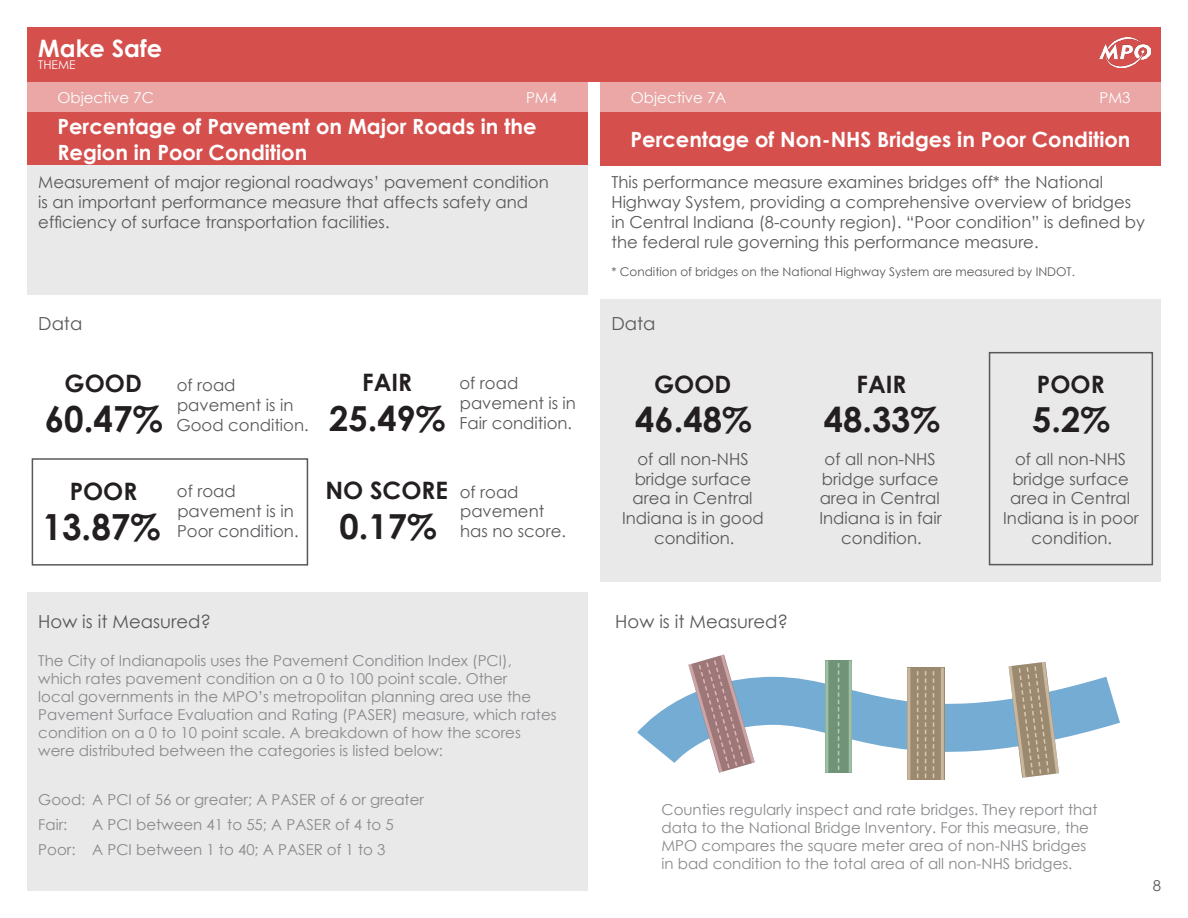
<style>
.page{position:relative;width:1188px;height:918px;background:#fff}
.page>*{position:absolute;margin:0;border:0;box-sizing:border-box;transform-origin:0 0}
.t1{font:700 36px "Century Gothic";color:#231f20}
.t2{font:700 34.5px "Century Gothic";color:#231f20}
.t3{font:700 24px "Century Gothic";color:#231f20}
.t4{font:700 24px "Century Gothic";color:#fff}
.t5{font:700 21px/25.2px "Century Gothic";color:#fff}
.How_is_it_Measured{font:18px "Century Gothic";color:#57585a}
.Data{font:18px "Century Gothic";color:#57585a}
.text_top__1{font:16.5px/19.8px "Century Gothic";color:#57585a}
.Measured_text{font:15px/18px "Century Gothic";color:#87898c}
.t6{font:15px "Century Gothic";color:#fff}
.t7{font:15px "Century Gothic";color:#57585a}
.text_top__1-2{font:12px "Century Gothic";color:#57585a}
.t8{font:12px "Century Gothic";color:#fff}
</style>
<div class="page">
<div style="left:27px;top:82px;width:561px;height:31px;background:#eaa7a6"></div>
<div style="left:600px;top:82px;width:561px;height:31px;background:#eaa7a6"></div>
<div style="left:27px;top:27px;width:1134px;height:55px;background:#d54f4d"></div>
<div style="left:27px;top:113px;width:561px;height:53px;background:#d54f4d"></div>
<div style="left:600px;top:113px;width:561px;height:53px;background:#d54f4d"></div>
<div style="left:27px;top:166px;width:561px;height:129px;background:#e9e9e9"></div>
<div style="left:27px;top:593px;width:561px;height:298px;background:#e9e9e9"></div>
<div style="left:600px;top:299px;width:561px;height:283px;background:#e9e9e9"></div>
<svg style="left:637px;top:667px;width:483px;height:113px"></svg>
<svg style="left:687px;top:654px;width:70px;height:121px"></svg>
<svg style="left:825px;top:660px;width:27px;height:113px;background:#7d9f83"></svg>
<svg style="left:1007px;top:661px;width:54px;height:118px"></svg>
<svg style="left:907px;top:668px;width:37px;height:112px;background:#a7957b"></svg>
<div style="left:32px;top:458px;width:276px;height:108px;border:2px solid #57585a"></div>
<div style="left:989px;top:352px;width:164px;height:213px;border:2px solid #57585a"></div>
<img style="left:1099px;top:37px;width:52px;height:31px">
<p class="t4" style="left:38px;top:30px;width:125px">Make Safe</p>
<p class="t8" style="left:38px;top:57px;width:39px">THEME</p>
<p class="t6" style="left:57px;top:87px;width:98px">Objective 7C</p>
<p class="t6" style="left:526px;top:87px;width:32px">PM4</p>
<p class="t6" style="left:631px;top:87px;width:97px">Objective 7A</p>
<p class="t6" style="left:1100px;top:87px;width:32px">PM3</p>
<p class="t5" style="left:57px;top:113px;width:481px">Percentage of Pavement on Major Roads in the<br>Region in Poor Condition</p>
<p class="text_top__1" style="left:38px;top:172px;width:512px">Measurement of major regional roadways’ pavement condition is an important performance measure that affects safety and efficiency of surface transportation facilities.</p>
<p class="t5" style="left:631px;top:126px;width:502px">Percentage of Non-NHS Bridges in Poor Condition</p>
<p class="text_top__1" style="left:611px;top:172px;width:535px">This performance measure examines bridges off* the National Highway System, providing a comprehensive overview of bridges in Central Indiana (8-county region). “Poor condition” is defined by the federal rule governing this performance measure.</p>
<p class="text_top__1-2" style="left:611px;top:263px;width:465px">* Condition of bridges on the National Highway System are measured by INDOT.</p>
<p class="Data" style="left:38px;top:311px;width:46px">Data</p>
<p class="Data" style="left:611px;top:311px;width:46px">Data</p>
<p class="t3" style="left:65px;top:365px;width:79px">GOOD</p>
<p class="t1" style="left:45px;top:392px;width:120px">60.47%</p>
<p class="text_top__1" style="left:176px;top:375px;width:134px">of road pavement is in<br>Good condition.</p>
<p class="t3" style="left:362px;top:364px;width:51px">FAIR</p>
<p class="text_top__1" style="left:459px;top:373px;width:60px">of road</p>
<p class="t3" style="left:654px;top:366px;width:79px">GOOD</p>
<p class="t3" style="left:857px;top:366px;width:51px">FAIR</p>
<p class="t3" style="left:1037px;top:366px;width:69px">POOR</p>
<p class="text_top__1" style="left:460px;top:393px;width:118px">pavement is in<br>Fair condition.</p>
<p class="t2" style="left:329px;top:392px;width:118px">25.49%</p>
<p class="t2" style="left:635px;top:393px;width:118px">46.48%</p>
<p class="t2" style="left:824px;top:393px;width:118px">48.33%</p>
<p class="t2" style="left:1032px;top:393px;width:79px">5.2%</p>
<p class="t3" style="left:70px;top:473px;width:69px">POOR</p>
<p class="t1" style="left:42px;top:500px;width:120px">13.87%</p>
<p class="text_top__1" style="left:177px;top:481px;width:123px">of road pavement is in<br>Poor condition.</p>
<p class="t3" style="left:326px;top:472px;width:124px">NO SCORE</p>
<p class="t2" style="left:340px;top:500px;width:99px">0.17%</p>
<p class="text_top__1" style="left:460px;top:481px;width:108px">of road pavement has no score.</p>
<p class="text_top__1" style="left:622px;top:449px;width:143px;text-align:center">of all non-NHS bridge surface area in Central<br>Indiana is in good condition.</p>
<p class="text_top__1" style="left:1003px;top:449px;width:137px;text-align:center">of all non-NHS bridge surface area in Central<br>Indiana is in poor condition.</p>
<p class="text_top__1" style="left:819px;top:449px;width:124px;text-align:center">of all non-NHS bridge surface area in Central<br>Indiana is in fair condition.</p>
<p class="How_is_it_Measured" style="left:38px;top:609px;width:174px">How is it Measured?</p>
<p class="How_is_it_Measured" style="left:615px;top:609px;width:174px">How is it Measured?</p>
<p class="Measured_text" style="left:38px;top:651px;width:520px">The City of Indianapolis uses the Pavement Condition Index (PCI), which rates pavement condition on a 0 to 100 point scale. Other<br>local governments in the MPO’s metropolitan planning area use the Pavement Surface Evaluation and Rating (PASER) measure, which rates condition on a 0 to 10 point scale. A breakdown of how the scores were distributed between the categories is listed below:</p>
<p class="Measured_text" style="left:38px;top:791px;width:387px">Good: A PCI of 56 or greater; A PASER of 6 or greater</p>
<p class="Measured_text" style="left:38px;top:815px;width:31px">Fair:</p>
<p class="Measured_text" style="left:92px;top:815px;width:303px">A PCI between 41 to 55; A PASER of 4 to 5</p>
<p class="Measured_text" style="left:38px;top:840px;width:349px">Poor: A PCI between 1 to 40; A PASER of 1 to 3</p>
<p class="Measured_text" style="left:662px;top:800px;width:438px">Counties regularly inspect and rate bridges. They report that data to the National Bridge Inventory. For this measure, the MPO compares the square meter area of non-NHS bridges in bad condition to the total area of all non-NHS bridges.</p>
<p class="t7" style="left:1153px;top:875px;width:10px">8</p>
</div>
